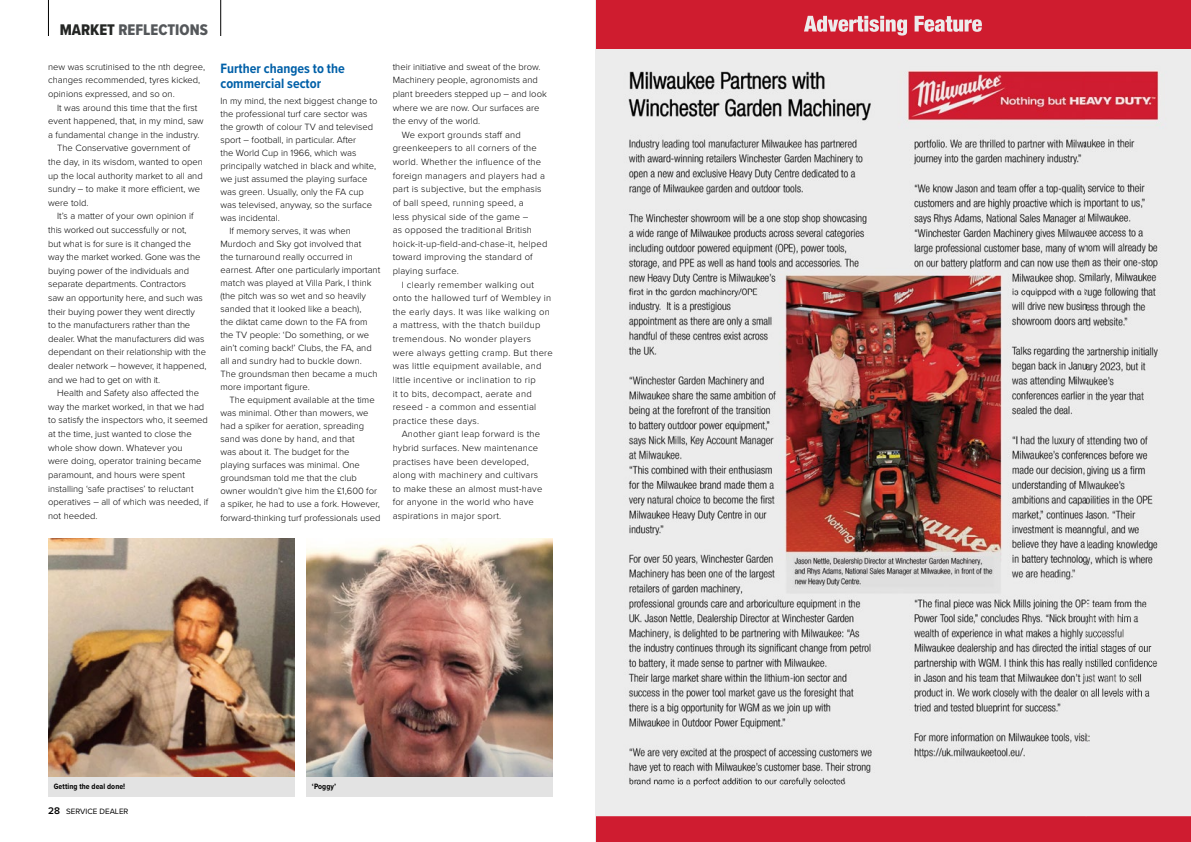
<style>
.page{position:relative;width:1191px;height:842px;background:#fff}
.page>*{position:absolute;margin:0;border:0;box-sizing:border-box;transform-origin:0 0}
.t1{font:16px "Proxima Nova Cond Extrabld";color:#54575a}
.t2{font:700 14px/15px "Proxima Nova Cond";color:#0060a8}
.t3{font:300 9.4px/13.6px "Proxima Nova";color:#000}
.t4{font:300 9.4px "Proxima Nova";letter-spacing:.02em;color:#000}
.t5{font:300 9.4px "Proxima Nova";letter-spacing:.03em;color:#000}
.t6{font:700 8px "Proxima Nova Cond";letter-spacing:.01em;color:#000}
.t7{font:8px "Proxima Nova";color:#000}
.s1{color:#242624}
.s2{font-weight:600;font-size:10px}
</style>
<div class="page">
<img style="left:595px;top:0;width:596px;height:807px">
<img style="left:595px;top:49px;width:596px;height:1px">
<img style="left:804px;top:16px;width:178px;height:16px">
<hr style="left:48px;top:0;width:1px;height:36px;background:#000">
<hr style="left:220px;top:0;width:1px;height:36px;background:#000">
<img style="left:306px;top:539px;width:247px;height:238px">
<div style="left:306px;top:777px;width:247px;height:20px;background:#e3e3e3"></div>
<img style="left:48px;top:539px;width:247px;height:238px">
<div style="left:48px;top:777px;width:247px;height:20px;background:#e3e3e3"></div>
<svg style="left:595px;top:807px;width:596px;height:35px;background:#d65361"></svg>
<h1 class="t1" style="left:60px;top:18px;width:150px"><span class="s1">MARKET</span> REFLECTIONS</h1>
<p class="t3" style="left:48px;top:59px;width:158px">new was scrutinised to the nth degree, changes recommended, tyres kicked, opinions expressed, and so on.</p>
<p class="t3" style="left:57px;top:100px;width:142px">It was around this time that the first</p>
<p class="t3" style="left:48px;top:114px;width:157px">event happened, that, in my mind, saw</p>
<p class="t3" style="left:48px;top:127px;width:153px">a fundamental change in the industry.</p>
<p class="t3" style="left:57px;top:141px;width:135px">The Conservative government of</p>
<p class="t3" style="left:48px;top:155px;width:156px">the day, in its wisdom, wanted to open</p>
<p class="t3" style="left:48px;top:168px;width:156px">up the local authority market to all and</p>
<p class="t3" style="left:48px;top:182px;width:153px">sundry – to make it more efficient, we</p>
<p class="t3" style="left:48px;top:195px;width:42px">were told.</p>
<p class="t3" style="left:57px;top:209px;width:138px">It’s a matter of your own opinion if</p>
<p class="t3" style="left:48px;top:223px;width:140px">this worked out successfully or not,</p>
<p class="t3" style="left:48px;top:236px;width:144px">but what is for sure is it changed the</p>
<p class="t3" style="left:48px;top:250px;width:154px">way the market worked. Gone was the</p>
<p class="t3" style="left:48px;top:263px;width:143px">buying power of the individuals and</p>
<p class="t3" style="left:48px;top:277px;width:139px">separate departments. Contractors</p>
<p class="t3" style="left:48px;top:291px;width:156px">saw an opportunity here, and such was</p>
<p class="t3" style="left:48px;top:304px;width:148px">their buying power they went directly</p>
<p class="t3" style="left:48px;top:318px;width:144px">to the manufacturers rather than the</p>
<p class="t3" style="left:48px;top:331px;width:158px">dealer. What the manufacturers did was</p>
<p class="t3" style="left:48px;top:345px;width:159px">dependant on their relationship with the</p>
<p class="t3" style="left:48px;top:359px;width:160px">dealer network – however, it happened,</p>
<p class="t3" style="left:48px;top:372px;width:113px">and we had to get on with it.</p>
<p class="t3" style="left:57px;top:386px;width:144px">Health and Safety also affected the</p>
<p class="t3" style="left:48px;top:399px;width:158px">way the market worked, in that we had</p>
<p class="t3" style="left:48px;top:413px;width:161px">to satisfy the inspectors who, it seemed</p>
<p class="t3" style="left:48px;top:427px;width:145px">at the time, just wanted to close the</p>
<p class="t3" style="left:48px;top:440px;width:136px">whole show down. Whatever you</p>
<p class="t3" style="left:48px;top:454px;width:155px">were doing, operator training became</p>
<p class="t3" style="left:48px;top:467px;width:138px">paramount, and hours were spent</p>
<p class="t3" style="left:48px;top:481px;width:147px">installing ‘safe practises’ to reluctant</p>
<p class="t3" style="left:48px;top:495px;width:161px">operatives – all of which was needed, if</p>
<p class="t3" style="left:48px;top:508px;width:51px">not heeded.</p>
<h2 class="t2" style="left:220px;top:61px;width:126px">Further changes to the commercial sector</h2>
<p class="t3" style="left:220px;top:94px;width:158px">In my mind, the next biggest change to</p>
<p class="t3" style="left:220px;top:107px;width:148px">the professional turf care sector was</p>
<p class="t3" style="left:220px;top:120px;width:154px">the growth of colour TV and televised</p>
<p class="t3" style="left:220px;top:133px;width:137px">sport – football, in particular. After</p>
<p class="t3" style="left:220px;top:146px;width:137px">the World Cup in 1966, which was</p>
<p class="t3" style="left:220px;top:159px;width:157px">principally watched in black and white,</p>
<p class="t3" style="left:220px;top:172px;width:148px">we just assumed the playing surface</p>
<p class="t3" style="left:220px;top:185px;width:145px">was green. Usually, only the FA cup</p>
<p class="t3" style="left:220px;top:198px;width:153px">was televised, anyway, so the surface</p>
<p class="t3" style="left:220px;top:211px;width:61px">was incidental.</p>
<p class="t3" style="left:229px;top:224px;width:123px">If memory serves, it was when</p>
<p class="t3" style="left:220px;top:237px;width:142px">Murdoch and Sky got involved that</p>
<p class="t3" style="left:220px;top:250px;width:134px">the turnaround really occurred in</p>
<p class="t3" style="left:220px;top:263px;width:161px">earnest. After one particularly important</p>
<p class="t3" style="left:220px;top:276px;width:153px">match was played at Villa Park, I think</p>
<p class="t3" style="left:220px;top:289px;width:147px">(the pitch was so wet and so heavily</p>
<p class="t3" style="left:220px;top:302px;width:142px">sanded that it looked like a beach),</p>
<p class="t3" style="left:220px;top:315px;width:149px">the diktat came down to the FA from</p>
<p class="t3" style="left:220px;top:328px;width:150px">the TV people: ‘Do something, or we</p>
<p class="t3" style="left:220px;top:341px;width:153px">ain’t coming back!’ Clubs, the FA, and</p>
<p class="t3" style="left:220px;top:354px;width:143px">all and sundry had to buckle down.</p>
<p class="t3" style="left:220px;top:367px;width:158px">The groundsman then became a much</p>
<p class="t3" style="left:220px;top:380px;width:91px">more important figure.</p>
<p class="t3" style="left:229px;top:393px;width:147px">The equipment available at the time</p>
<p class="t3" style="left:220px;top:406px;width:150px">was minimal. Other than mowers, we</p>
<p class="t3" style="left:220px;top:419px;width:145px">had a spiker for aeration, spreading</p>
<p class="t3" style="left:220px;top:432px;width:136px">sand was done by hand, and that</p>
<p class="t3" style="left:220px;top:445px;width:131px">was about it. The budget for the</p>
<p class="t3" style="left:220px;top:458px;width:141px">playing surfaces was minimal. One</p>
<p class="t3" style="left:220px;top:471px;width:138px">groundsman told me that the club</p>
<p class="t3" style="left:220px;top:484px;width:158px">owner wouldn’t give him the £1,600 for</p>
<p class="t3" style="left:220px;top:497px;width:161px">a spiker, he had to use a fork. However,</p>
<p class="t3" style="left:220px;top:510px;width:161px">forward-thinking turf professionals used</p>
<p class="t3" style="left:393px;top:59px;width:149px">their initiative and sweat of the brow.</p>
<p class="t3" style="left:393px;top:73px;width:147px">Machinery people, agronomists and</p>
<p class="t3" style="left:393px;top:87px;width:156px">plant breeders stepped up – and look</p>
<p class="t3" style="left:393px;top:100px;width:148px">where we are now. Our surfaces are</p>
<p class="t3" style="left:393px;top:114px;width:89px">the envy of the world.</p>
<p class="t4" style="left:402px;top:128px;width:121px">We export grounds staff and</p>
<p class="t4" style="left:393px;top:141px;width:146px">greenkeepers to all corners of the</p>
<p class="t4" style="left:393px;top:155px;width:150px">world. Whether the influence of the</p>
<p class="t4" style="left:393px;top:169px;width:154px">foreign managers and players had a</p>
<p class="t4" style="left:393px;top:182px;width:150px">part is subjective, but the emphasis</p>
<p class="t4" style="left:393px;top:196px;width:133px">of ball speed, running speed, a</p>
<p class="t4" style="left:393px;top:209px;width:137px">less physical side of the game –</p>
<p class="t4" style="left:393px;top:223px;width:141px">as opposed the traditional British</p>
<p class="t4" style="left:393px;top:237px;width:156px">hoick-it-up-field-and-chase-it, helped</p>
<p class="t4" style="left:393px;top:250px;width:141px">toward improving the standard of</p>
<p class="t4" style="left:393px;top:264px;width:68px">playing surface.</p>
<p class="t5" style="left:402px;top:277px;width:134px">I clearly remember walking out</p>
<p class="t5" style="left:393px;top:291px;width:160px">onto the hallowed turf of Wembley in</p>
<p class="t5" style="left:393px;top:305px;width:159px">the early days. It was like walking on</p>
<p class="t5" style="left:393px;top:318px;width:149px">a mattress, with the thatch buildup</p>
<p class="t5" style="left:393px;top:332px;width:140px">tremendous. No wonder players</p>
<p class="t5" style="left:393px;top:345px;width:162px">were always getting cramp. But there</p>
<p class="t5" style="left:393px;top:359px;width:150px">was little equipment available, and</p>
<p class="t5" style="left:393px;top:373px;width:145px">little incentive or inclination to rip</p>
<p class="t5" style="left:393px;top:386px;width:141px">it to bits, decompact, aerate and</p>
<p class="t5" style="left:393px;top:400px;width:145px">reseed - a common and essential</p>
<p class="t5" style="left:393px;top:414px;width:88px">practice these days.</p>
<p class="t4" style="left:402px;top:427px;width:140px">Another giant leap forward is the</p>
<p class="t4" style="left:393px;top:441px;width:147px">hybrid surfaces. New maintenance</p>
<p class="t4" style="left:393px;top:454px;width:138px">practises have been developed,</p>
<p class="t4" style="left:393px;top:468px;width:147px">along with machinery and cultivars</p>
<p class="t4" style="left:393px;top:482px;width:151px">to make these an almost must-have</p>
<p class="t4" style="left:393px;top:495px;width:143px">for anyone in the world who have</p>
<p class="t4" style="left:393px;top:509px;width:110px">aspirations in major sport.</p>
<p class="t6" style="left:54px;top:780px;width:73px">Getting the deal done!</p>
<p class="t6" style="left:312px;top:780px;width:26px">‘Poggy’</p>
<p class="t7" style="left:48px;top:805px;width:82px"><span class="s2">28</span> SERVICE DEALER</p>
</div>
